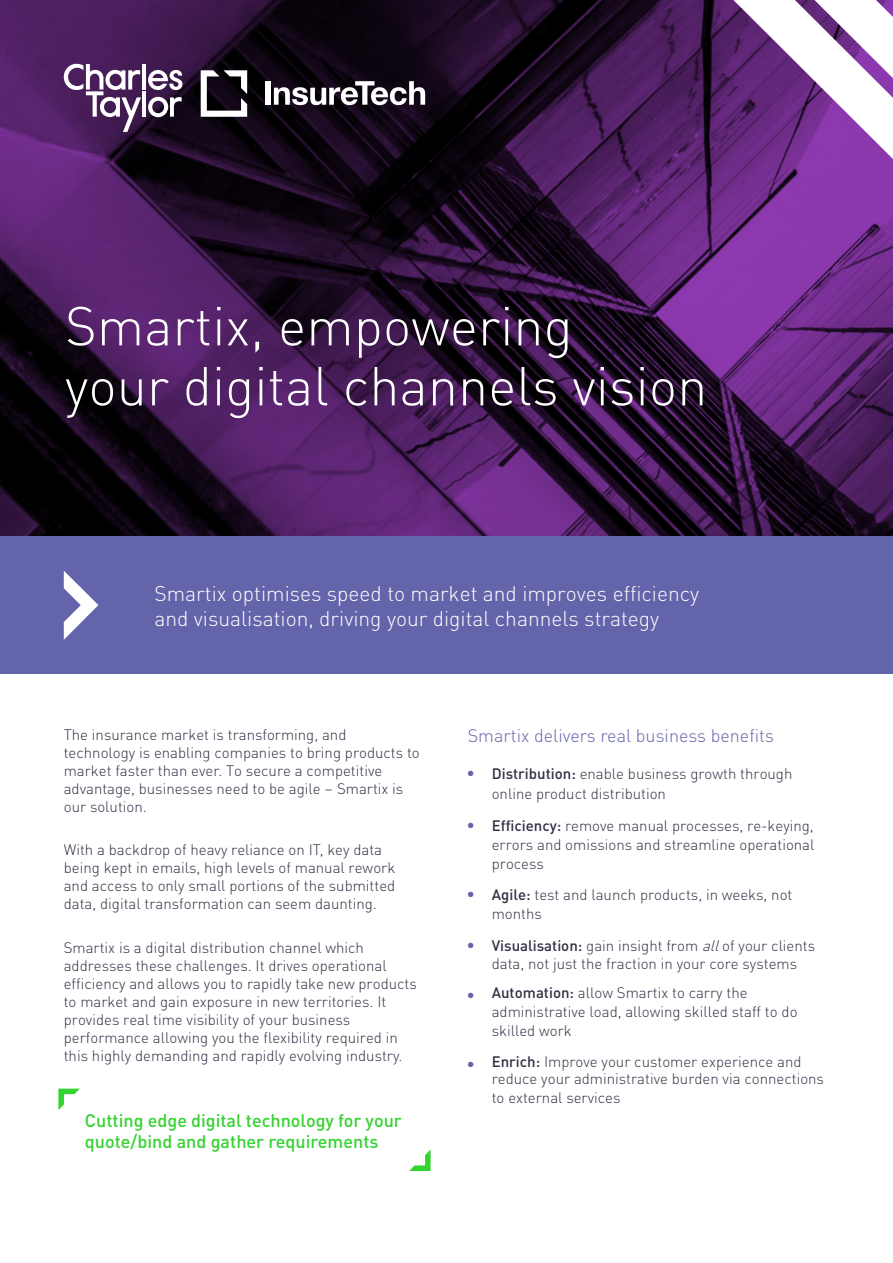
<style>
.page{position:relative;width:893px;height:1263px;background:#fff}
.page>*{position:absolute;margin:0;border:0;box-sizing:border-box;transform-origin:0 0}
.t1{font:300 54px/60px "DINOT";color:#fff}
.t2{font:300 21px/25.2px "DINOT";color:#fff}
.t3{font:500 18px/21.6px "DINOT";color:#35d331}
.t4{font:300 18px "DINOT";color:#6464ab}
.t5{font:300 15px/18px "DINOT";color:#312e43}
.s1{font-weight:500}
.s2{font-style:italic}
.s3{color:#6464ab}
</style>
<div class="page">
<svg style="left:0;top:0;width:893px;height:536px;background:#3a1748"></svg>
<div style="left:0;top:536px;width:893px;height:138px;background:#6464ab"></div>
<svg style="left:64px;top:571px;width:34px;height:69px"></svg>
<svg style="left:409px;top:1149px;width:22px;height:22px"></svg>
<svg style="left:58px;top:1089px;width:22px;height:21px"></svg>
<svg style="left:733px;top:0;width:160px;height:159px"></svg>
<hr style="left:142px;top:91px;width:4px;height:26px;background:#fff">
<svg style="left:148px;top:97px;width:34px;height:20px"></svg>
<hr style="left:142px;top:64px;width:4px;height:26px;background:#fff">
<svg style="left:148px;top:70px;width:34px;height:20px"></svg>
<svg style="left:64px;top:64px;width:77px;height:68px"></svg>
<svg style="left:201px;top:70px;width:46px;height:47px"></svg>
<div style="left:265px;top:81px;width:6px;height:24px;background:#fff"></div>
<svg style="left:274px;top:81px;width:151px;height:24px"></svg>
<h1 class="t1" style="left:65px;top:292px;width:644px">Smartix, empowering<br>your digital channels vision</h1>
<h2 class="t2" style="left:154px;top:579px;width:546px">Smartix optimises speed to market and improves efficiency and visualisation, driving your digital channels strategy</h2>
<p class="t5" style="left:64px;top:724px;width:358px">The insurance market is transforming, and technology is enabling companies to bring products to market faster than ever. To secure a competitive advantage, businesses need to be agile – Smartix is our solution.</p>
<p class="t5" style="left:64px;top:840px;width:333px">With a backdrop of heavy reliance on IT, key data being kept in emails, high levels of manual rework and access to only small portions of the submitted data, digital transformation can seem daunting.</p>
<p class="t5" style="left:64px;top:937px;width:355px">Smartix is a digital distribution channel which addresses these challenges. It drives operational efficiency and allows you to rapidly take new products to market and gain exposure in new territories. It provides real time visibility of your business performance allowing you the flexibility required in this highly demanding and rapidly evolving industry.</p>
<p class="t3" style="left:85px;top:1108px;width:318px">Cutting edge digital technology for your quote/bind and gather requirements</p>
<p class="t4" style="left:468px;top:722px;width:308px">Smartix delivers real business benefits</p>
<p class="t5" style="left:492px;top:763px;width:302px;line-height:20px;text-indent:-24px"><sup>●</sup> <span class="s1">Distribution:</span> enable business growth through online product distribution</p>
<p class="t5" style="left:492px;top:815px;width:324px;line-height:19px;text-align:justify;text-indent:-24px"><sup>●</sup> <span class="s1">Efficiency:</span> remove manual processes, re-keying, errors and omissions and streamline operational process</p>
<p class="t5" style="left:492px;top:884px;width:302px;line-height:19px;text-indent:-24px"><sup>●</sup> <span class="s1">Agile:</span> test and launch products, in weeks, not months</p>
<p class="t5" style="left:468px;top:935px;width:349px;text-align:center"><sup>●</sup> <span class="s1">Visualisation:</span> gain insight from <span class="s2">all</span>of your clients data, not just the fraction in your core systems</p>
<p class="t5" style="left:492px;top:982px;width:307px;line-height:19px;text-indent:-24px"><span class="s3">●</span> <span class="s1">Automation:</span> allow Smartix to carry the administrative load, allowing skilled staff to do skilled work</p>
<p class="t5" style="left:492px;top:1052px;width:334px;line-height:17px;text-indent:-24px"><span class="s3">●</span> <span class="s1">Enrich:</span> Improve your customer experience and reduce your administrative burden via connections</p>
<p class="t5" style="left:492px;top:1087px;width:130px">to external services</p>
</div>
